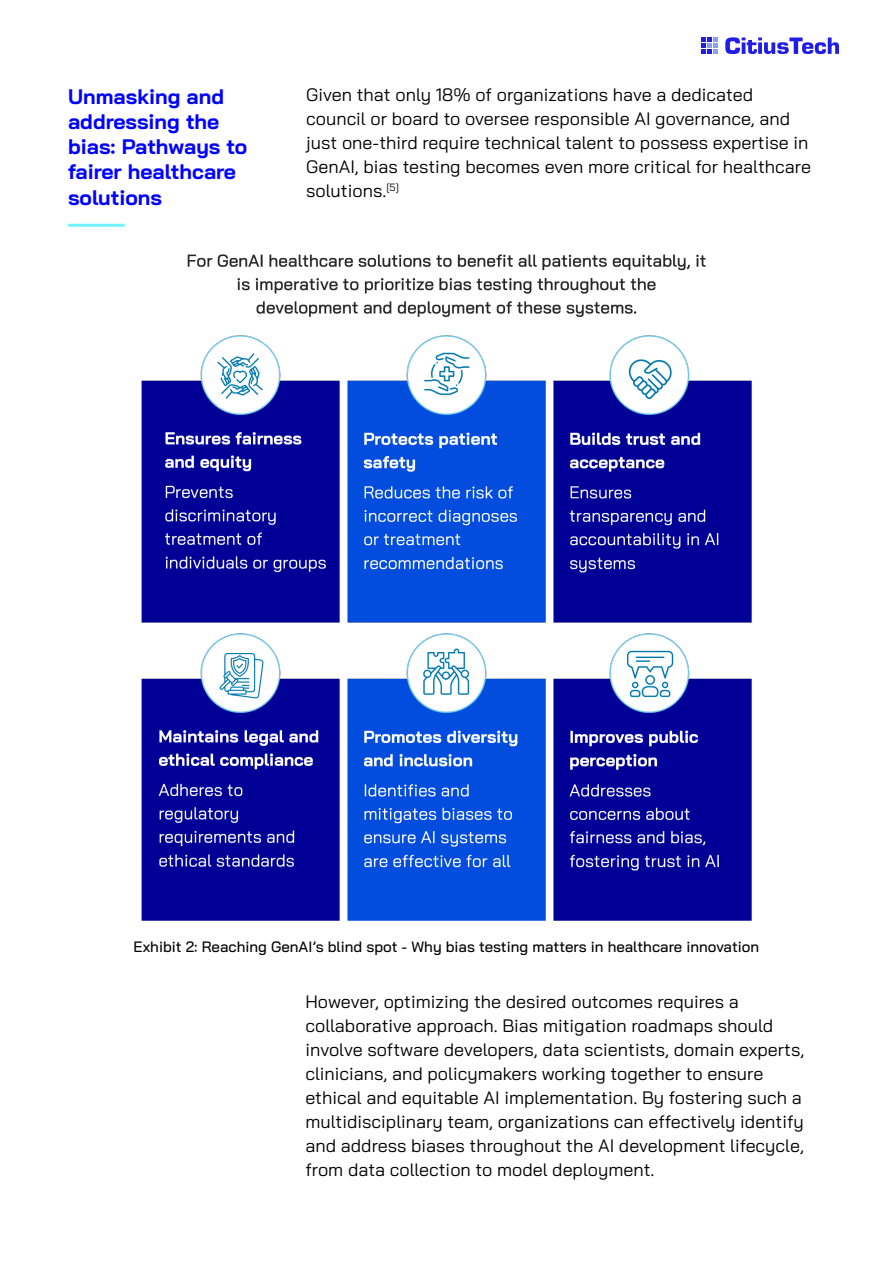
<style>
.page{position:relative;width:893px;height:1263px;background:#fff}
.page>*{position:absolute;margin:0;border:0;box-sizing:border-box;transform-origin:0 0}
.Section_Heading{font:700 21px/25.2px "Bai Jamjuree";color:#00f}
.t1{font:18px/24px "Bai Jamjuree";color:#000}
.t2{font:500 15px "Bai Jamjuree";color:#000}
</style>
<div class="page">
<svg style="left:725px;top:37px;width:114px;height:17px"></svg>
<svg style="left:701px;top:37px;width:17px;height:17px"></svg>
<hr style="left:68px;top:224px;width:57px;height:3px;background:#70f2ff">
<img style="left:142px;top:254px;width:609px;height:666px">
<p class="Section_Heading" style="left:68px;top:84px;width:181px">Unmasking and addressing the bias: Pathways to fairer healthcare solutions</p>
<p class="t1" style="left:306px;top:82px;width:506px">Given that only 18% of organizations have a dedicated council or board to oversee responsible AI governance, and just one-third require technical talent to possess expertise in GenAI, bias testing becomes even more critical for healthcare solutions.<sup>[5]</sup></p>
<p class="t2" style="left:134px;top:938px;width:627px">Exhibit 2: Reaching GenAI’s blind spot - Why bias testing matters in healthcare innovation</p>
<p class="t1" style="left:305px;top:989px;width:500px">However, optimizing the desired outcomes requires a collaborative approach. Bias mitigation roadmaps should involve software developers, data scientists, domain experts, clinicians, and policymakers working together to ensure ethical and equitable AI implementation. By fostering such a multidisciplinary team, organizations can effectively identify and address biases throughout the AI development lifecycle, from data collection to model deployment.</p>
</div>
